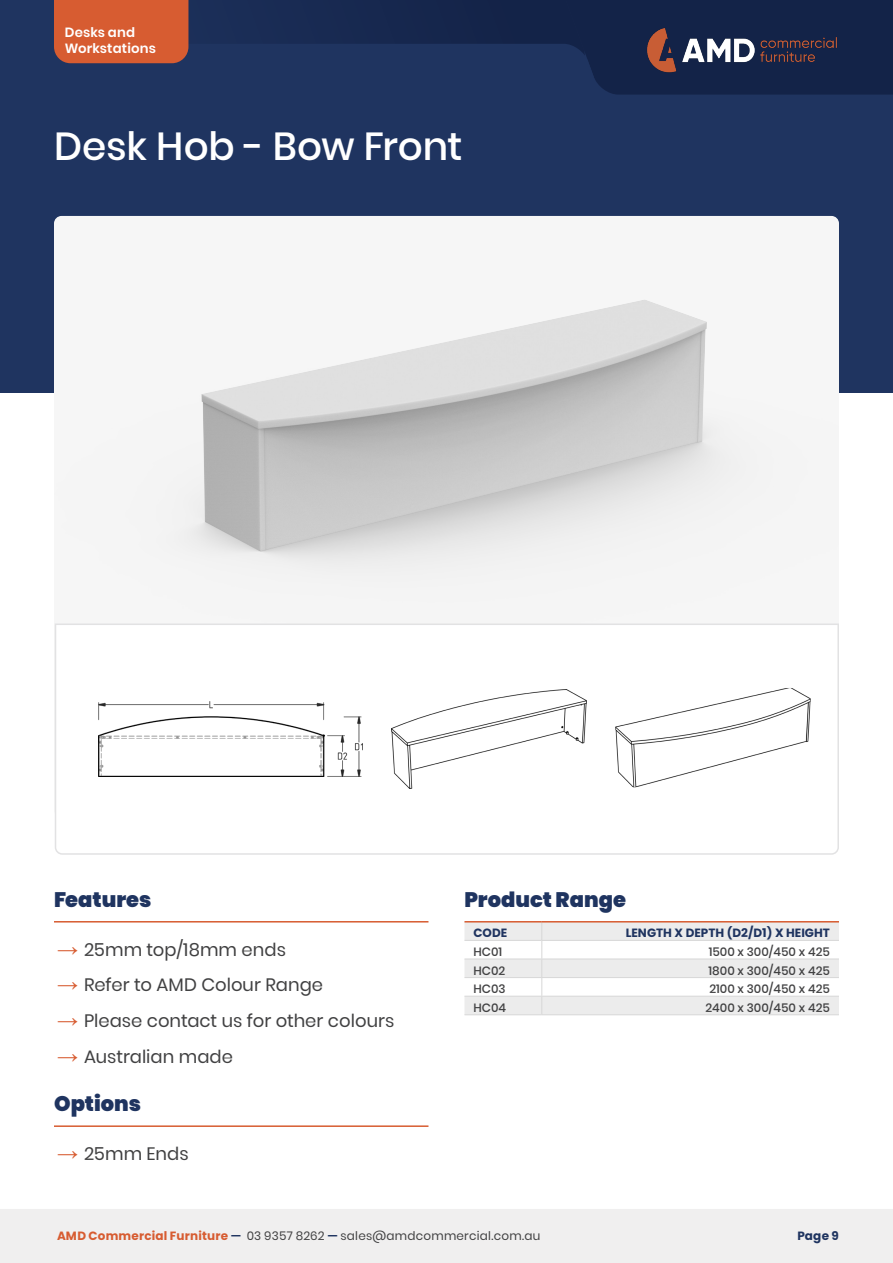
<style>
.page{position:relative;width:893px;height:1263px;background:#fff}
.page>*{position:absolute;margin:0;border:0;box-sizing:border-box;transform-origin:0 0}
.Product_Page_Title{font:500 39px "Poppins";letter-spacing:-.005em;color:#fff}
.Product_Small_Headin{font:900 21px "Poppins";color:#1f3460}
.Products_new_heading{font:900 21px "Poppins";color:#1f3460}
.t1{font:18px "Poppins";color:#414142}
.t2{font:600 13.35px/16px "Poppins";letter-spacing:.01em;color:#fff}
.t3{font:500 12px "Poppins";color:#414142}
.t4{font:12px "Poppins";letter-spacing:.02em;color:#414142}
.t5{font:700 12px "Poppins";color:#1f3460}
.s1{font-family:"Arial";font-weight:700;font-size:21px;color:#d75c31}
.s2{font-weight:700;color:#d75c31}
.s3{font-weight:600;color:#1f3460}
</style>
<div class="page">
<div style="left:0;top:0;width:893px;height:392px;background:#1f3460"></div>
<img style="left:54px;top:216px;width:785px;height:387px">
<svg style="left:54px;top:0;width:839px;height:95px"></svg>
<svg style="left:54px;top:623px;width:785px;height:232px"></svg>
<img style="left:615px;top:688px;width:196px;height:99px">
<img style="left:391px;top:689px;width:196px;height:100px">
<img style="left:99px;top:701px;width:263px;height:76px">
<svg style="left:464px;top:922px;width:375px;height:92px"></svg>
<hr style="left:464px;top:1014px;width:78px;height:1px;background:#d7d7d7">
<hr style="left:542px;top:1014px;width:297px;height:1px;background:#d7d7d7">
<hr style="left:464px;top:921px;width:78px;height:1px;background:#d75c31">
<hr style="left:542px;top:921px;width:297px;height:1px;background:#d75c31">
<hr style="left:54px;top:1125px;width:374px;height:2px;background:#d75c31">
<hr style="left:54px;top:921px;width:374px;height:1px;background:#d75c31">
<div style="left:0;top:1209px;width:893px;height:54px;background:#f0efef"></div>
<p class="t2" style="left:65px;top:24px;width:93px">Desks and<br>Workstations</p>
<p class="Product_Page_Title" style="left:54px;top:124px;width:410px">Desk Hob - Bow Front</p>
<p class="Product_Small_Headin" style="left:54px;top:887px;width:99px">Features</p>
<p class="t1" style="left:57px;top:939px;width:230px"><span class="s1">→</span> 25mm top/18mm ends</p>
<p class="t1" style="left:57px;top:975px;width:268px"><span class="s1">→</span> Refer to AMD Colour Range</p>
<p class="t1" style="left:57px;top:1010px;width:339px"><span class="s1">→</span> Please contact us for other colours</p>
<p class="t1" style="left:57px;top:1046px;width:177px"><span class="s1">→</span> Australian made</p>
<p class="Product_Small_Headin" style="left:54px;top:1092px;width:88px">Options</p>
<p class="t1" style="left:57px;top:1143px;width:133px"><span class="s1">→</span> 25mm Ends</p>
<p class="Products_new_heading" style="left:464px;top:887px;width:163px">Product Range</p>
<p class="t5" style="left:473px;top:926px;width:35px">CODE</p>
<p class="t5" style="left:626px;top:926px;width:206px">LENGTH X DEPTH (D2/D1) X HEIGHT</p>
<p class="t3" style="left:473px;top:945px;width:30px">HC01</p>
<p class="t3" style="left:709px;top:945px;width:123px">1500 x 300/450 x 425</p>
<p class="t3" style="left:473px;top:963px;width:33px">HC02</p>
<p class="t3" style="left:709px;top:963px;width:123px">1800 x 300/450 x 425</p>
<p class="t3" style="left:473px;top:982px;width:34px">HC03</p>
<p class="t3" style="left:709px;top:982px;width:122px">2100 x 300/450 x 425</p>
<p class="t3" style="left:473px;top:1001px;width:34px">HC04</p>
<p class="t3" style="left:705px;top:1001px;width:126px">2400 x 300/450 x 425</p>
<p class="t4" style="left:57px;top:1228px;width:485px"><span class="s2">AMD Commercial Furniture</span> <span class="s3">—</span> 03 9357 8262 <span class="s3">—</span> sales@amdcommercial.com.au</p>
<p class="t5" style="left:797px;top:1228px;width:43px">Page 9</p>
</div>
